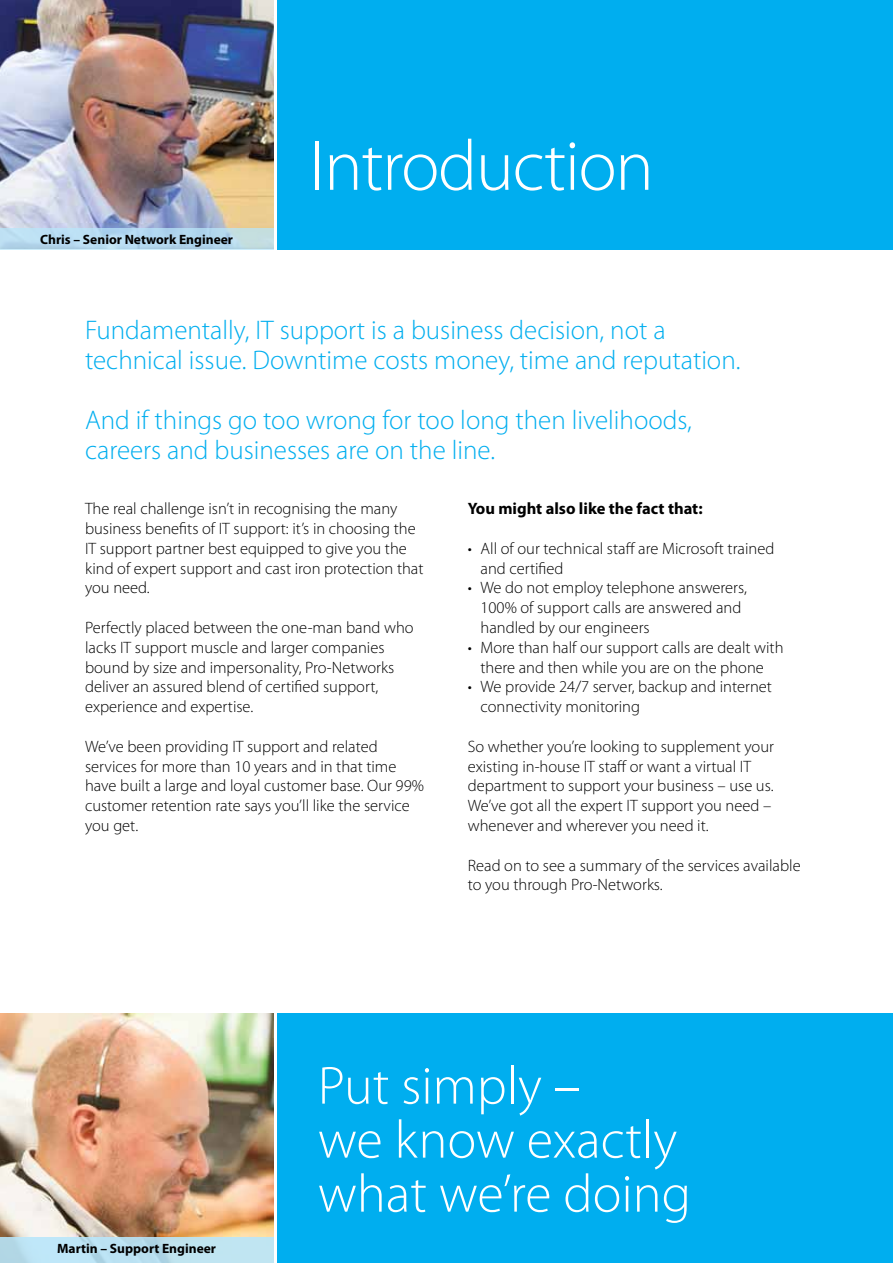
<style>
.page{position:relative;width:893px;height:1263px;background:#fff}
.page>*{position:absolute;margin:0;border:0;box-sizing:border-box;transform-origin:0 0}
.t1{font:300 72px "Myriad Pro";letter-spacing:-.02em;color:#fff}
.t2{font:300 54px/54px "Myriad Pro";color:#fff}
.t3{font:300 27px/30px "Myriad Pro";color:#00aeef}
.t4{font:300 16.5px/19.8px "Myriad Pro";color:#000}
.t5{font:700 16.5px "Myriad Pro";color:#000}
.t6{font:700 13.5px "Myriad Pro";color:#000}
</style>
<div class="page">
<div style="left:277px;top:0;width:616px;height:249px;background:#00aeef"></div>
<img style="left:0;top:0;width:273px;height:228px">
<svg style="left:0;top:228px;width:273px;height:21px;fill:#b6daef"></svg>
<img style="left:0;top:1014px;width:273px;height:223px">
<div style="left:277px;top:1014px;width:616px;height:249px;background:#00aeef"></div>
<svg style="left:0;top:1237px;width:273px;height:26px;fill:#bfe5f2"></svg>
<p class="t6" style="left:40px;top:230px;width:194px">Chris – Senior Network Engineer</p>
<h1 class="t1" style="left:309px;top:122px;width:346px">Introduction</h1>
<h3 class="t3" style="left:85px;top:315px;width:657px">Fundamentally, IT support is a business decision, not a technical issue. Downtime costs money, time and reputation.</h3>
<h3 class="t3" style="left:85px;top:405px;width:608px">And if things go too wrong for too long then livelihoods, careers and businesses are on the line.</h3>
<p class="t4" style="left:85px;top:499px;width:340px">The real challenge isn’t in recognising the many business benefits of IT support: it’s in choosing the IT support partner best equipped to give you the kind of expert support and cast iron protection that you need.</p>
<p class="t4" style="left:85px;top:617px;width:330px">Perfectly placed between the one-man band who lacks IT support muscle and larger companies bound by size and impersonality, Pro-Networks deliver an assured blend of certified support, experience and expertise.</p>
<p class="t4" style="left:85px;top:736px;width:340px">We’ve been providing IT support and related services for more than 10 years and in that time have built a large and loyal customer base. Our 99% customer retention rate says you’ll like the service you get.</p>
<p class="t5" style="left:468px;top:498px;width:236px">You might also like the fact that:</p>
<p class="t4" style="left:480px;top:538px;width:295px;text-indent:-13px">• All of our technical staff are Microsoft trained and certified</p>
<p class="t4" style="left:480px;top:578px;width:268px;text-indent:-13px">• We do not employ telephone answerers,<br>100% of support calls are answered and handled by our engineers</p>
<p class="t4" style="left:468px;top:637px;width:317px;text-align:center">• More than half our support calls are dealt with there and then while you are on the phone</p>
<p class="t4" style="left:480px;top:677px;width:293px;text-indent:-13px">• We provide 24/7 server, backup and internet connectivity monitoring</p>
<p class="t4" style="left:468px;top:736px;width:308px">So whether you’re looking to supplement your existing in-house IT staff or want a virtual IT department to support your business – use us.<br>We’ve got all the expert IT support you need – whenever and wherever you need it.</p>
<p class="t4" style="left:468px;top:855px;width:334px">Read on to see a summary of the services available to you through Pro-Networks.</p>
<p class="t6" style="left:57px;top:1240px;width:161px">Martin – Support Engineer</p>
<h2 class="t2" style="left:318px;top:1058px;width:375px">Put simply –<br>we know exactly what we’re doing</h2>
</div>
